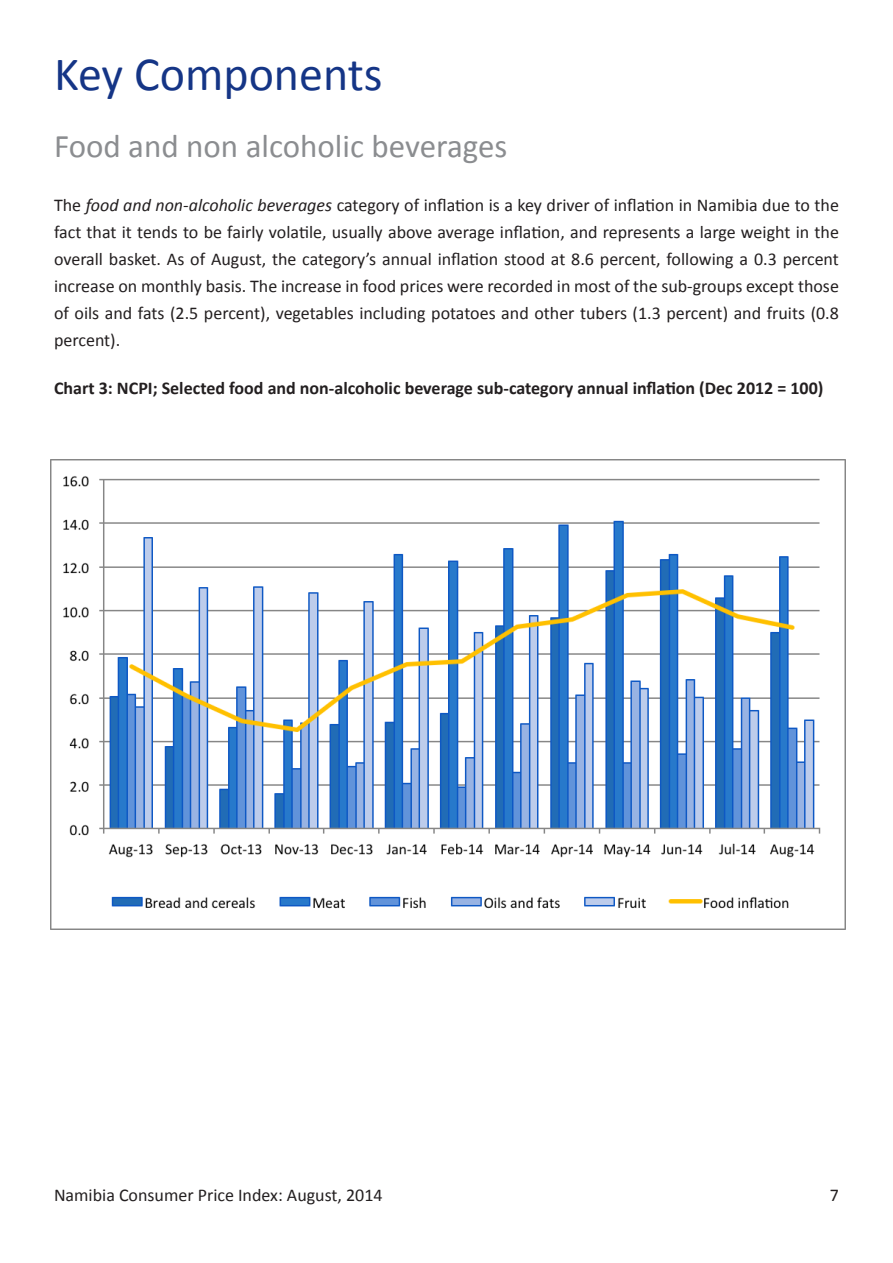
<style>
.page{position:relative;width:893px;height:1263px;background:#fff}
.page>*{position:absolute;margin:0;border:0;box-sizing:border-box;transform-origin:0 0}
.Heading{font:48px "Calibri";color:#153586}
.Exerpt{font:33px "Calibri";color:#8b8d90}
.t1{font:18px/27px "Calibri";color:#231f20;text-align:justify}
.t2{font:700 18px "Calibri";color:#231f20}
.s1{font-style:italic}
</style>
<div class="page">
<img style="left:51px;top:459px;width:795px;height:470px">
<p class="Heading" style="left:54px;top:44px;width:330px">Key Components</p>
<p class="Exerpt" style="left:54px;top:125px;width:455px">Food and non alcoholic beverages</p>
<p class="t1" style="left:54px;top:191px;width:786px">The <span class="s1">food and non-alcoholic beverages</span> category of inflation is a key driver of inflation in Namibia due to the fact that it tends to be fairly volatile, usually above average inflation, and represents a large weight in the overall basket. As of August, the category’s annual inflation stood at 8.6 percent, following a 0.3 percent increase on monthly basis. The increase in food prices were recorded in most of the sub-groups except those of oils and fats (2.5 percent), vegetables including potatoes and other tubers (1.3 percent) and fruits (0.8 percent).</p>
<p class="t2" style="left:54px;top:377px;width:771px">Chart 3: NCPI; Selected food and non-alcoholic beverage sub-category annual inflation (Dec 2012 = 100)</p>
<p class="t1" style="left:54px;top:1181px;width:330px">Namibia Consumer Price Index: August, 2014</p>
<p class="t1" style="left:830px;top:1181px;width:11px">7</p>
</div>
